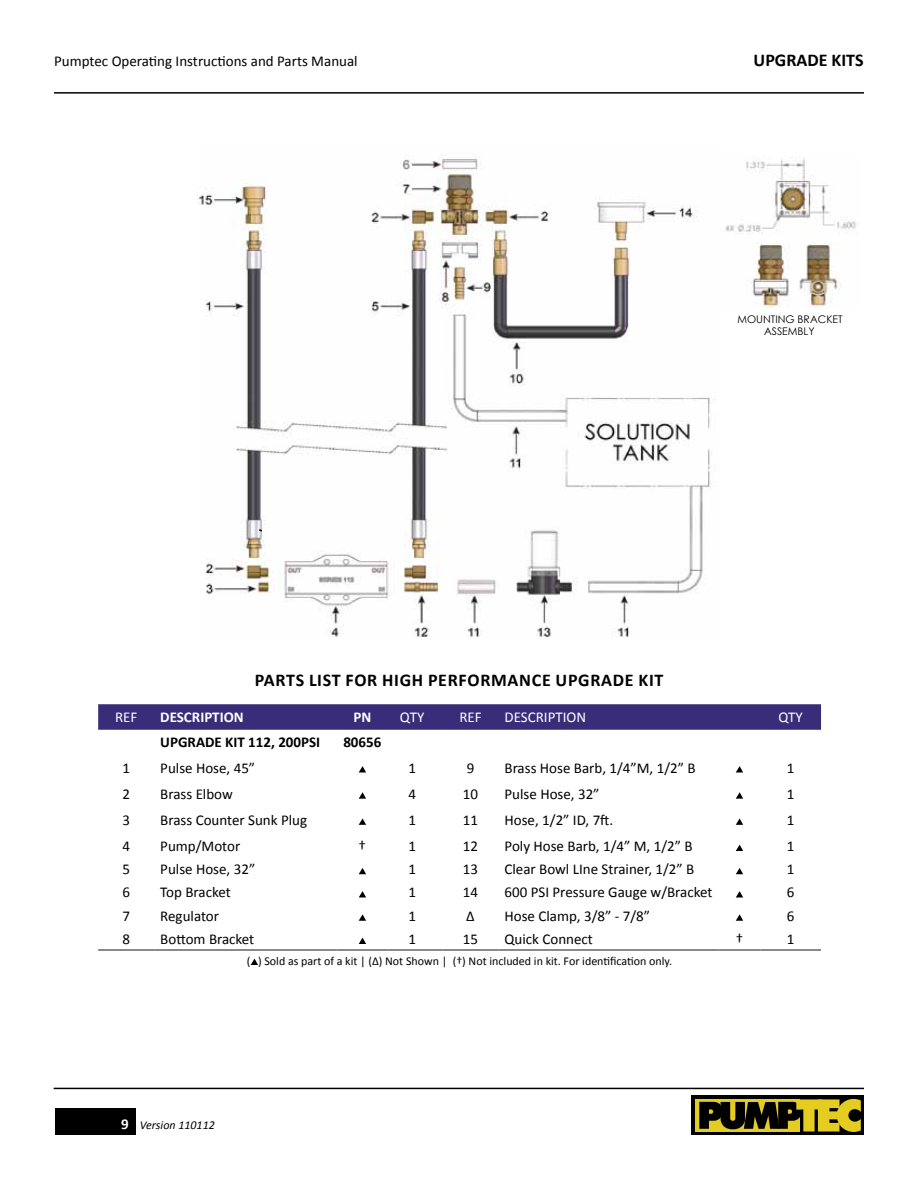
<style>
.page{position:relative;width:918px;height:1188px;background:#fff}
.page>*{position:absolute;margin:0;border:0;box-sizing:border-box;transform-origin:0 0}
.t1{font:700 18px "Calibri";letter-spacing:.035em;color:#000}
.t2{font:700 18px "Calibri";color:#000}
.t3{font:15px "Calibri";color:#000}
.t4{font:700 15px "Calibri";color:#000}
.t5{font:15px "Calibri";color:#fff}
.t6{font:700 15px "Calibri";color:#fff}
.t7{font:12px "Calibri";color:#000}
.t8{font:italic 12px "Calibri";color:#000}
.t9{font:10.5px/12.6px "Century Gothic";color:#000;text-align:center}
.s1{font-weight:700;font-style:normal;font-size:15px;color:#fff}
</style>
<div class="page">
<div style="left:692px;top:1096px;width:172px;height:39px;background:#000"></div>
<div style="left:695px;top:1099px;width:105px;height:32px;background:#e4cc21"></div>
<svg style="left:699px;top:1099px;width:162px;height:33px"></svg>
<div style="left:55px;top:1108px;width:80px;height:27px;background:#000"></div>
<hr style="left:54px;top:1088px;width:810px;height:1px;background:#000">
<hr style="left:54px;top:92px;width:810px;height:2px;background:#000">
<img style="left:199px;top:158px;width:517px;height:479px">
<svg style="left:98px;top:704px;width:723px;height:26px;background:#3c307c"></svg>
<hr style="left:98px;top:949px;width:56px;height:2px;background:#636363">
<hr style="left:154px;top:949px;width:182px;height:2px;background:#636363">
<hr style="left:336px;top:949px;width:52px;height:2px;background:#636363">
<hr style="left:388px;top:949px;width:48px;height:2px;background:#636363">
<svg style="left:436px;top:949px;width:7px;height:2px"></svg>
<hr style="left:443px;top:949px;width:56px;height:2px;background:#636363">
<hr style="left:499px;top:949px;width:220px;height:2px;background:#636363">
<hr style="left:719px;top:949px;width:41px;height:2px;background:#636363">
<hr style="left:760px;top:949px;width:61px;height:2px;background:#636363">
<svg style="left:359px;top:766px;width:7px;height:6px"></svg>
<svg style="left:736px;top:766px;width:7px;height:6px"></svg>
<svg style="left:359px;top:792px;width:7px;height:7px"></svg>
<svg style="left:736px;top:792px;width:7px;height:7px"></svg>
<svg style="left:359px;top:818px;width:7px;height:7px"></svg>
<svg style="left:736px;top:818px;width:7px;height:7px"></svg>
<svg style="left:736px;top:845px;width:7px;height:6px"></svg>
<svg style="left:359px;top:868px;width:7px;height:6px"></svg>
<svg style="left:736px;top:868px;width:7px;height:6px"></svg>
<svg style="left:359px;top:891px;width:7px;height:6px"></svg>
<svg style="left:736px;top:891px;width:7px;height:6px"></svg>
<svg style="left:359px;top:914px;width:7px;height:7px"></svg>
<svg style="left:736px;top:914px;width:7px;height:7px"></svg>
<svg style="left:359px;top:938px;width:7px;height:6px"></svg>
<svg style="left:251px;top:959px;width:7px;height:6px"></svg>
<svg style="left:257px;top:529px;width:6px;height:4px"></svg>
<img style="left:725px;top:157px;width:132px;height:150px">
<p class="t3" style="left:54px;top:51px;width:305px">Pumptec Operating Instructions and Parts Manual</p>
<p class="t2" style="left:754px;top:49px;width:112px">UPGRADE KITS</p>
<p class="t9" style="left:738px;top:313px;width:107px">MOUNTING BRACKET<br>ASSEMBLY</p>
<p class="t1" style="left:255px;top:669px;width:226px">PARTS LIST FOR HIG H PERFORMAN</p>
<p class="t1" style="left:532px;top:669px;width:59px">CE UPGRA</p>
<p class="t1" style="left:613px;top:669px;width:35px">DE KIT</p>
<p class="t5" style="left:115px;top:707px;width:24px">REF</p>
<p class="t6" style="left:160px;top:707px;width:61px">DESCRI PTION</p>
<p class="t6" style="left:353px;top:707px;width:19px">PN</p>
<p class="t5" style="left:400px;top:707px;width:26px">QTY</p>
<p class="t5" style="left:459px;top:707px;width:24px">REF</p>
<p class="t5" style="left:505px;top:707px;width:83px">DESCRIPTION</p>
<p class="t5" style="left:778px;top:707px;width:26px">QTY</p>
<p class="t4" style="left:160px;top:732px;width:159px">UPGRADE KIT 112, 200PSI</p>
<p class="t4" style="left:343px;top:732px;width:40px">80656</p>
<p class="t3" style="left:122px;top:758px;width:9px">1</p>
<p class="t3" style="left:160px;top:758px;width:96px">Pulse Hose, 45”</p>
<p class="t3" style="left:408px;top:758px;width:9px">1</p>
<p class="t3" style="left:467px;top:758px;width:9px">9</p>
<p class="t3" style="left:505px;top:758px;width:193px">Brass Hose Barb, 1/4”M, 1/2” B</p>
<p class="t3" style="left:787px;top:758px;width:9px">1</p>
<p class="t3" style="left:122px;top:784px;width:9px">2</p>
<p class="t3" style="left:160px;top:784px;width:74px">Brass Elbow</p>
<p class="t3" style="left:408px;top:784px;width:9px">4</p>
<p class="t3" style="left:463px;top:784px;width:17px">10</p>
<p class="t3" style="left:505px;top:784px;width:96px">Pulse Hose, 32”</p>
<p class="t3" style="left:787px;top:784px;width:9px">1</p>
<p class="t3" style="left:122px;top:810px;width:9px">3</p>
<p class="t3" style="left:160px;top:810px;width:148px">Brass Counter Sunk Plug</p>
<p class="t3" style="left:408px;top:810px;width:9px">1</p>
<p class="t3" style="left:463px;top:810px;width:17px">11</p>
<p class="t3" style="left:505px;top:810px;width:110px">Hose, 1/2” ID, 7ft.</p>
<p class="t3" style="left:787px;top:810px;width:9px">1</p>
<p class="t3" style="left:122px;top:837px;width:9px">4</p>
<p class="t3" style="left:160px;top:837px;width:82px">Pump/Motor</p>
<p class="t3" style="left:359px;top:837px;width:9px">†</p>
<p class="t3" style="left:408px;top:837px;width:9px">1</p>
<p class="t3" style="left:463px;top:837px;width:17px">12</p>
<p class="t3" style="left:505px;top:837px;width:189px">Poly Hose Barb, 1/4” M, 1/2” B</p>
<p class="t3" style="left:787px;top:837px;width:9px">1</p>
<p class="t3" style="left:122px;top:860px;width:9px">5</p>
<p class="t3" style="left:160px;top:860px;width:96px">Pulse Hose, 32”</p>
<p class="t3" style="left:408px;top:860px;width:9px">1</p>
<p class="t3" style="left:463px;top:860px;width:17px">13</p>
<p class="t3" style="left:505px;top:860px;width:191px">Clear Bowl LIne Strainer, 1/2” B</p>
<p class="t3" style="left:787px;top:860px;width:9px">1</p>
<p class="t3" style="left:122px;top:883px;width:9px">6</p>
<p class="t3" style="left:160px;top:883px;width:72px">Top Bracket</p>
<p class="t3" style="left:408px;top:883px;width:9px">1</p>
<p class="t3" style="left:463px;top:883px;width:17px">14</p>
<p class="t3" style="left:505px;top:883px;width:209px">600 PSI Pressure Gauge w/Bracket</p>
<p class="t3" style="left:787px;top:883px;width:9px">6</p>
<p class="t3" style="left:122px;top:906px;width:9px">7</p>
<p class="t3" style="left:160px;top:906px;width:60px">Regulator</p>
<p class="t3" style="left:408px;top:906px;width:9px">1</p>
<p class="t3" style="left:466px;top:906px;width:10px">Δ</p>
<p class="t3" style="left:505px;top:906px;width:147px">Hose Clamp, 3/8” - 7/8”</p>
<p class="t3" style="left:787px;top:906px;width:9px">6</p>
<p class="t3" style="left:122px;top:930px;width:9px">8</p>
<p class="t3" style="left:160px;top:930px;width:96px">Bottom Bracket</p>
<p class="t3" style="left:408px;top:930px;width:9px">1</p>
<p class="t3" style="left:463px;top:930px;width:17px">15</p>
<p class="t3" style="left:505px;top:930px;width:90px">Quick Connect</p>
<p class="t3" style="left:736px;top:930px;width:9px">†</p>
<p class="t3" style="left:787px;top:930px;width:9px">1</p>
<p class="t7" style="left:247px;top:953px;width:427px">( ) Sold as part of a kit | (Δ) Not Shown | (†) Not included in kit. For identification only.</p>
<p class="t8" style="left:121px;top:1117px;width:95px"><span class="s1">9</span> Version 110112</p>
</div>
